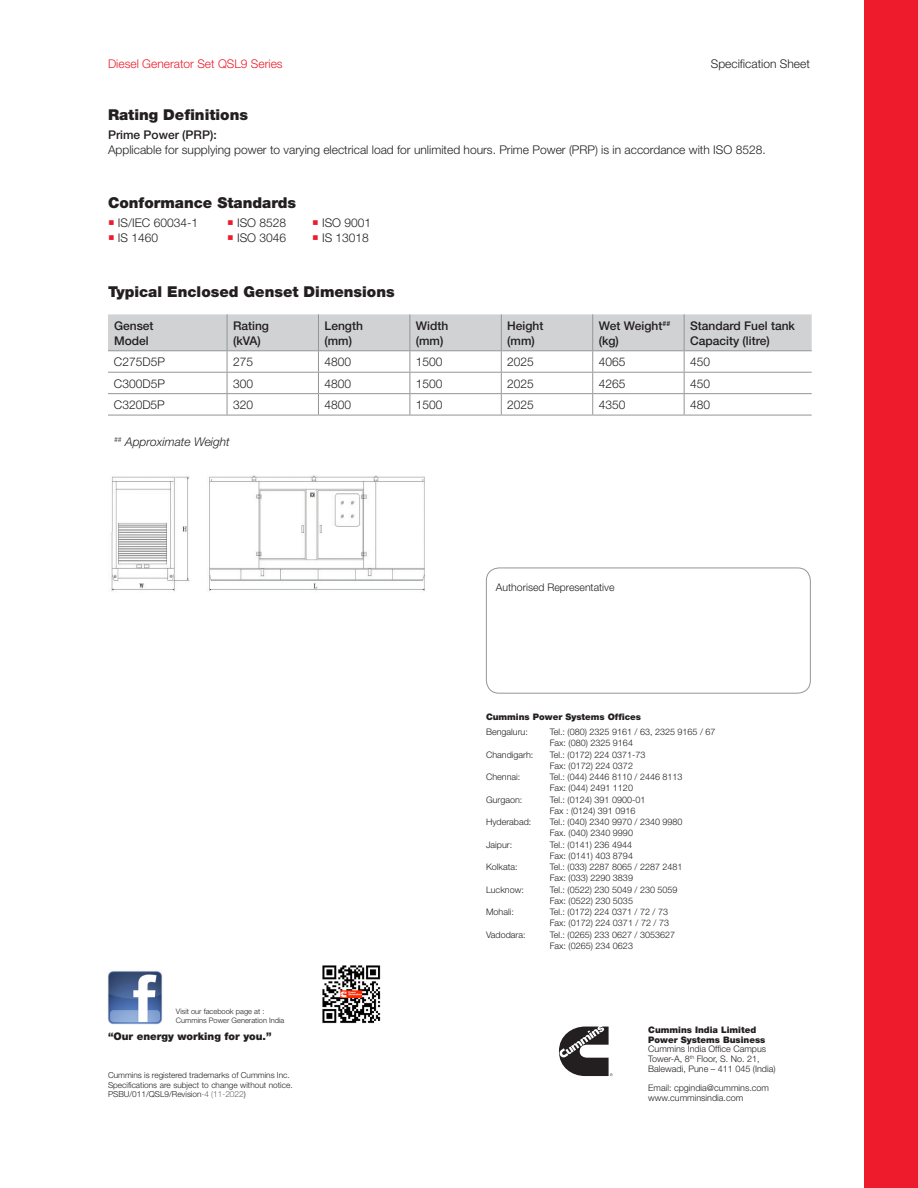
<style>
.page{position:relative;width:918px;height:1188px;background:#fff}
.page>*{position:absolute;margin:0;border:0;box-sizing:border-box;transform-origin:0 0}
.Sub-headings_Black{font:900 15px "Helvetica Neue LT";color:#231f20}
.Body_Text_Normal{font:300 12px "Helvetica Neue LT";color:#231f20}
.Bold{font:500 12px/15px "Helvetica Neue LT";color:#231f20}
.t1{font:300 12px "Helvetica Neue LT";color:#ee1b2c}
.Body_Text_Normal-2{font:italic 300 12px "Helvetica Neue LT";color:#231f20}
.t2{font:900 10.5px "Helvetica Neue LT";color:#231f20}
.t3{font:300 10.5px "Helvetica Neue LT";color:#231f20}
.t4{font:300 9px/9.8px "Helvetica Neue LT";color:#231f20}
.t5{font:900 9px/9.8px "Helvetica Neue LT";color:#231f20}
.t6{font:300 8.25px/9.6px "Helvetica Neue LT";color:#231f20}
.t7{font:300 7.5px/9px "Helvetica Neue LT";color:#231f20}
.s1{color:#ee1b2c}
.s2{font-family:"Helvetica Neue LT 35 Th";font-weight:400}
</style>
<div class="page">
<svg style="left:559px;top:1027px;width:54px;height:49px"></svg>
<img style="left:108px;top:971px;width:55px;height:54px">
<img style="left:322px;top:965px;width:58px;height:58px">
<hr style="left:108px;top:415px;width:119px;height:1px;background:#939598">
<hr style="left:227px;top:415px;width:91px;height:1px;background:#939598">
<hr style="left:318px;top:415px;width:92px;height:1px;background:#939598">
<hr style="left:410px;top:415px;width:91px;height:1px;background:#939598">
<hr style="left:501px;top:415px;width:92px;height:1px;background:#939598">
<hr style="left:593px;top:415px;width:91px;height:1px;background:#939598">
<hr style="left:684px;top:415px;width:128px;height:1px;background:#939598">
<svg style="left:108px;top:314px;width:704px;height:101px"></svg>
<img style="left:111px;top:475px;width:314px;height:117px">
<div style="left:486px;top:568px;width:325px;height:126px;border:1px solid #939598;border-radius:13px"></div>
<div style="left:864px;top:0;width:54px;height:1188px;background:#ee1b2c"></div>
<h2 class="t1" style="left:108px;top:56px;width:176px">Diesel Generator Set QSL9 Series</h2>
<h2 class="Body_Text_Normal" style="left:711px;top:56px;width:101px">Specification Sheet</h2>
<p class="Sub-headings_Black" style="left:108px;top:105px;width:142px">Rating Definitions</p>
<p class="Bold" style="left:108px;top:127px;width:110px">Prime Power (PRP):</p>
<p class="Body_Text_Normal" style="left:108px;top:142px;width:659px">Applicable for supplying power to varying electrical load for unlimited hours. Prime Power (PRP) is in accordance with ISO 8528.</p>
<p class="Sub-headings_Black" style="left:108px;top:194px;width:190px">Conformance Standards</p>
<p class="Body_Text_Normal" style="left:108px;top:216px;width:92px"><span class="s1">○</span> IS/IEC 60034-1</p>
<p class="Body_Text_Normal" style="left:227px;top:216px;width:61px"><span class="s1">○</span> ISO 8528</p>
<p class="Body_Text_Normal" style="left:312px;top:216px;width:61px"><span class="s1">○</span> ISO 9001</p>
<p class="Body_Text_Normal" style="left:108px;top:231px;width:52px"><span class="s1">○</span> IS 1460</p>
<p class="Body_Text_Normal" style="left:227px;top:231px;width:61px"><span class="s1">○</span> ISO 3046</p>
<p class="Body_Text_Normal" style="left:312px;top:231px;width:58px"><span class="s1">○</span> IS 13018</p>
<p class="Sub-headings_Black" style="left:108px;top:283px;width:288px">Typical Enclosed Genset Dimensions</p>
<p class="Bold" style="left:114px;top:318px;width:41px">Genset<br>Model</p>
<p class="Bold" style="left:233px;top:318px;width:38px">Rating (kVA)</p>
<p class="Bold" style="left:324px;top:318px;width:40px">Length (mm)</p>
<p class="Bold" style="left:416px;top:318px;width:34px">Width (mm)</p>
<p class="Bold" style="left:507px;top:318px;width:38px">Height (mm)</p>
<p class="Bold" style="left:599px;top:318px;width:73px">Wet Weight<sup>## </sup>(kg)</p>
<p class="Bold" style="left:690px;top:318px;width:106px">Standard Fuel tank<br>Capacity (litre)</p>
<p class="Body_Text_Normal" style="left:114px;top:355px;width:52px">C275D5P</p>
<p class="Body_Text_Normal" style="left:233px;top:355px;width:22px">275</p>
<p class="Body_Text_Normal" style="left:324px;top:355px;width:28px">4800</p>
<p class="Body_Text_Normal" style="left:416px;top:355px;width:28px">1500</p>
<p class="Body_Text_Normal" style="left:507px;top:355px;width:28px">2025</p>
<p class="Body_Text_Normal" style="left:599px;top:355px;width:28px">4065</p>
<p class="Body_Text_Normal" style="left:690px;top:355px;width:22px">450</p>
<p class="Body_Text_Normal" style="left:114px;top:376px;width:52px">C300D5P</p>
<p class="Body_Text_Normal" style="left:233px;top:376px;width:22px">300</p>
<p class="Body_Text_Normal" style="left:324px;top:376px;width:28px">4800</p>
<p class="Body_Text_Normal" style="left:416px;top:376px;width:28px">1500</p>
<p class="Body_Text_Normal" style="left:507px;top:376px;width:28px">2025</p>
<p class="Body_Text_Normal" style="left:599px;top:376px;width:28px">4265</p>
<p class="Body_Text_Normal" style="left:690px;top:376px;width:22px">450</p>
<p class="Body_Text_Normal" style="left:114px;top:397px;width:52px">C320D5P</p>
<p class="Body_Text_Normal" style="left:233px;top:397px;width:22px">320</p>
<p class="Body_Text_Normal" style="left:324px;top:397px;width:28px">4800</p>
<p class="Body_Text_Normal" style="left:416px;top:397px;width:28px">1500</p>
<p class="Body_Text_Normal" style="left:507px;top:397px;width:28px">2025</p>
<p class="Body_Text_Normal" style="left:599px;top:397px;width:28px">4350</p>
<p class="Body_Text_Normal" style="left:690px;top:397px;width:22px">480</p>
<p class="Body_Text_Normal-2" style="left:114px;top:434px;width:117px"><sup>##</sup> Approximate Weight</p>
<p class="t3" style="left:496px;top:581px;width:120px">Authorised Representative</p>
<p class="t7" style="left:176px;top:1006px;width:110px">Visit our facebook page at :<br>Cummins Power Generation India</p>
<p class="t2" style="left:108px;top:1030px;width:165px">“Our energy working for you.”</p>
<p class="t6" style="left:108px;top:1070px;width:186px">Cummins is registered trademarks of Cummins Inc.<br>Specifications are subject to change without notice.<br>PSBU/011/QSL9/Revision<span class="s2">-4 (11-2022</span>)</p>
<p class="t5" style="left:486px;top:712px;width:157px">Cummins Power Systems Offices</p>
<p class="t4" style="left:486px;top:727px;width:43px">Bengaluru:</p>
<p class="t4" style="left:550px;top:727px;width:167px">Tel.: (080) 2325 9161 / 63, 2325 9165 / 67</p>
<p class="t4" style="left:550px;top:738px;width:85px">Fax: (080) 2325 9164</p>
<p class="t4" style="left:486px;top:749px;width:49px">Chandigarh:</p>
<p class="t4" style="left:550px;top:749px;width:97px">Tel.: (0172) 224 0371-73</p>
<p class="t4" style="left:550px;top:761px;width:85px">Fax: (0172) 224 0372</p>
<p class="t4" style="left:486px;top:772px;width:36px">Chennai:</p>
<p class="t4" style="left:550px;top:772px;width:134px">Tel.: (044) 2446 8110 / 2446 8113</p>
<p class="t4" style="left:550px;top:783px;width:85px">Fax: (044) 2491 1120</p>
<p class="t4" style="left:486px;top:794px;width:38px">Gurgaon:</p>
<p class="t4" style="left:550px;top:794px;width:97px">Tel.: (0124) 391 0900-01</p>
<p class="t4" style="left:550px;top:806px;width:87px">Fax : (0124) 391 0916</p>
<p class="t4" style="left:486px;top:817px;width:47px">Hyderabad:</p>
<p class="t4" style="left:550px;top:817px;width:134px">Tel.: (040) 2340 9970 / 2340 9980</p>
<p class="t4" style="left:550px;top:828px;width:85px">Fax. (040) 2340 9990</p>
<p class="t4" style="left:486px;top:839px;width:28px">Jaipur:</p>
<p class="t4" style="left:550px;top:839px;width:84px">Tel.: (0141) 236 4944</p>
<p class="t4" style="left:550px;top:851px;width:85px">Fax: (0141) 403 8794</p>
<p class="t4" style="left:486px;top:862px;width:33px">Kolkata:</p>
<p class="t4" style="left:550px;top:862px;width:134px">Tel.: (033) 2287 8065 / 2287 2481</p>
<p class="t4" style="left:550px;top:873px;width:85px">Fax: (033) 2290 3839</p>
<p class="t4" style="left:486px;top:884px;width:39px">Lucknow:</p>
<p class="t4" style="left:550px;top:884px;width:129px">Tel.: (0522) 230 5049 / 230 5059</p>
<p class="t4" style="left:550px;top:896px;width:85px">Fax: (0522) 230 5035</p>
<p class="t4" style="left:486px;top:907px;width:29px">Mohali:</p>
<p class="t4" style="left:550px;top:907px;width:120px">Tel.: (0172) 224 0371 / 72 / 73</p>
<p class="t4" style="left:550px;top:918px;width:121px">Fax: (0172) 224 0371 / 72 / 73</p>
<p class="t4" style="left:486px;top:929px;width:41px">Vadodara:</p>
<p class="t4" style="left:550px;top:929px;width:127px">Tel.: (0265) 233 0627 / 3053627</p>
<p class="t4" style="left:550px;top:941px;width:85px">Fax: (0265) 234 0623</p>
<p class="t5" style="left:648px;top:1025px;width:119px">Cummins India Limited<br>Power Systems Business</p>
<p class="t4" style="left:648px;top:1044px;width:129px">Cummins India Office Campus<br>Tower-A, 8<sup>th</sup> Floor, S. No. 21,<br>Balewadi, Pune – 411 045 (India)</p>
<p class="t4" style="left:648px;top:1083px;width:122px">Email: cpgindia@cummins.com www.cumminsindia.com</p>
</div>
